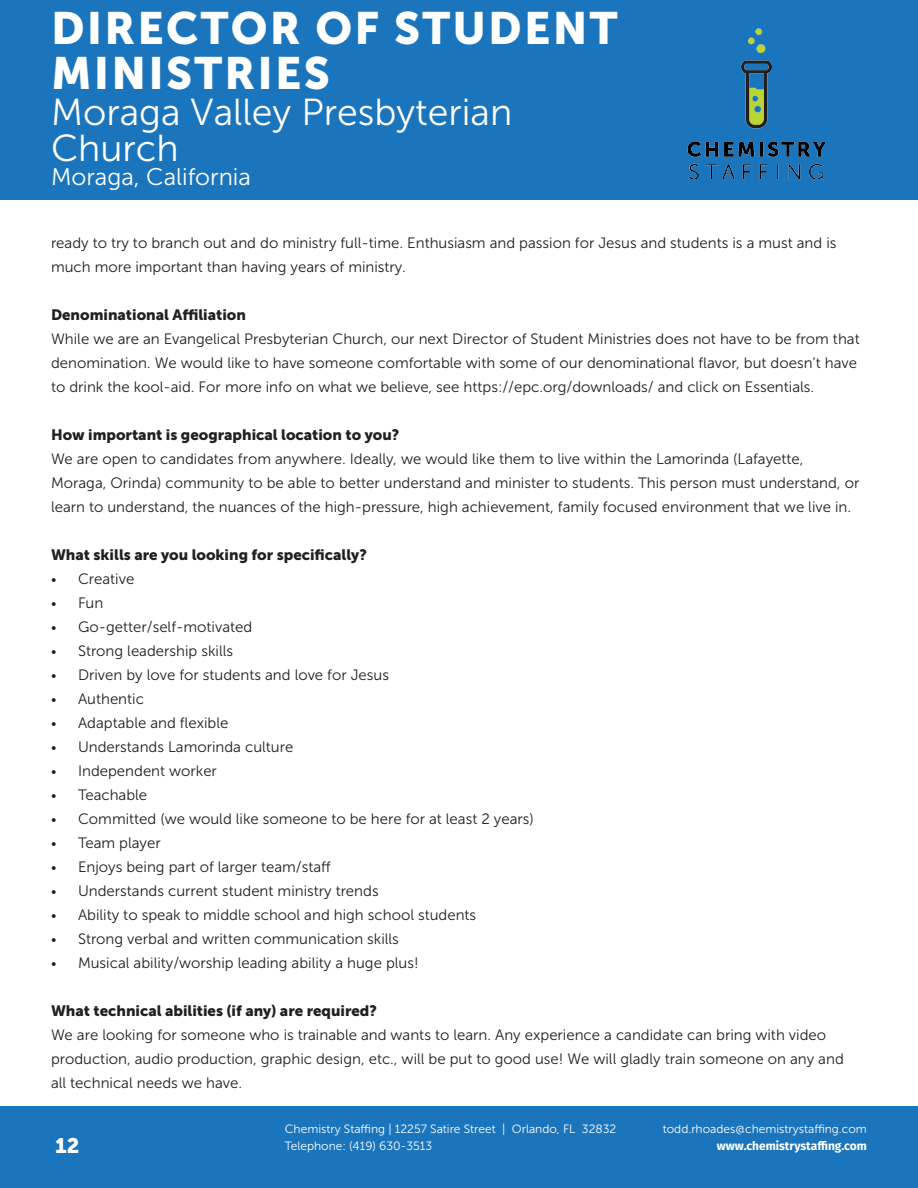
<style>
.page{position:relative;width:918px;height:1188px;background:#fff}
.page>*{position:absolute;margin:0;border:0;box-sizing:border-box;transform-origin:0 0}
.t1{font:45px/45px "Museo Sans 900";letter-spacing:.05em;color:#fff}
.t2{font:37.5px/36px "Museo Sans 300";color:#fff}
.t3{font:24px "Museo Sans 300";color:#fff}
.t4{font:21px "Museo Sans 900";color:#fff}
.t5{font:15px/24px "Museo Sans 300";color:#231f20}
.t6{font:15px "Museo Sans 900";color:#231f20}
.t7{font:12px/16.5px "Museo Sans 300";color:#fff}
.t8{font:700 12px "Fira Sans";color:#fff}
.s1{font-size:13.5px}
</style>
<div class="page">
<div style="left:0;top:1107px;width:918px;height:81px;background:#1b75bc"></div>
<div style="left:0;top:0;width:918px;height:200px;background:#1b75bc"></div>
<img style="left:633px;top:0;width:234px;height:193px">
<h1 class="t1" style="left:51px;top:6px;width:568px">DIRECTOR OF STUDENT<br>MINISTRIES</h1>
<h2 class="t2" style="left:51px;top:95px;width:463px">Moraga Valley Presbyterian<br>Church</h2>
<h3 class="t3" style="left:51px;top:164px;width:201px">Moraga, California</h3>
<p class="t5" style="left:51px;top:231px;width:787px">ready to try to branch out and do ministry full-time. Enthusiasm and passion for Jesus and students is a must and is much more important than having years of ministry.</p>
<p class="t6" style="left:51px;top:307px;width:196px">Denominational Affiliation</p>
<p class="t5" style="left:51px;top:327px;width:810px">While we are an Evangelical Presbyterian Church, our next Director of Student Ministries does not have to be from that denomination. We would like to have someone comfortable with some of our denominational flavor, but doesn’t have to drink the kool-aid. For more info on what we believe, see https://epc.org/downloads/ and click on Essentials.</p>
<p class="t6" style="left:51px;top:427px;width:350px">How important is geographical location to you?</p>
<p class="t5" style="left:51px;top:447px;width:810px">We are open to candidates from anywhere. Ideally, we would like them to live within the Lamorinda (Lafayette,<br>Moraga, Orinda) community to be able to better understand and minister to students. This person must understand, or learn to understand, the nuances of the high-pressure, high achievement, family focused environment that we live in.</p>
<p class="t6" style="left:51px;top:547px;width:317px">What skills are you looking for specifically?</p>
<p class="t5" style="left:51px;top:567px;width:85px"><span class="s1">•</span> Creative</p>
<p class="t5" style="left:51px;top:591px;width:54px"><span class="s1">•</span> Fun</p>
<p class="t5" style="left:51px;top:615px;width:203px"><span class="s1">•</span> Go-getter/self-motivated</p>
<p class="t5" style="left:51px;top:639px;width:184px"><span class="s1">•</span> Strong leadership skills</p>
<p class="t5" style="left:51px;top:663px;width:339px"><span class="s1">•</span> Driven by love for students and love for Jesus</p>
<p class="t5" style="left:51px;top:687px;width:94px"><span class="s1">•</span> Authentic</p>
<p class="t5" style="left:51px;top:711px;width:179px"><span class="s1">•</span> Adaptable and flexible</p>
<p class="t5" style="left:51px;top:735px;width:244px"><span class="s1">•</span> Understands Lamorinda culture</p>
<p class="t5" style="left:51px;top:759px;width:167px"><span class="s1">•</span> Independent worker</p>
<p class="t5" style="left:51px;top:783px;width:98px"><span class="s1">•</span> Teachable</p>
<p class="t5" style="left:51px;top:807px;width:484px"><span class="s1">•</span> Committed (we would like someone to be here for at least 2 years)</p>
<p class="t5" style="left:51px;top:831px;width:111px"><span class="s1">•</span> Team player</p>
<p class="t5" style="left:51px;top:855px;width:281px"><span class="s1">•</span> Enjoys being part of larger team/staff</p>
<p class="t5" style="left:51px;top:879px;width:329px"><span class="s1">•</span> Understands current student ministry trends</p>
<p class="t5" style="left:51px;top:903px;width:427px"><span class="s1">•</span> Ability to speak to middle school and high school students</p>
<p class="t5" style="left:51px;top:927px;width:349px"><span class="s1">•</span> Strong verbal and written communication skills</p>
<p class="t5" style="left:51px;top:951px;width:369px"><span class="s1">•</span> Musical ability/worship leading ability a huge plus!</p>
<p class="t6" style="left:51px;top:1003px;width:328px">What technical abilities (if any) are required?</p>
<p class="t5" style="left:51px;top:1023px;width:794px">We are looking for someone who is trainable and wants to learn. Any experience a candidate can bring with video production, audio production, graphic design, etc., will be put to good use! We will gladly train someone on any and all technical needs we have.</p>
<h3 class="t4" style="left:55px;top:1133px;width:26px">12</h3>
<p class="t7" style="left:285px;top:1121px;width:333px">Chemistry Staffing | 12257 Satire Street | Orlando, FL 32832<br>Telephone: (419) 630-3513</p>
<p class="t7" style="left:663px;top:1121px;width:206px">todd.rhoades@chemistrystaffing.com</p>
<p class="t8" style="left:717px;top:1135px;width:151px">www.chemistrystaffing.com</p>
</div>
